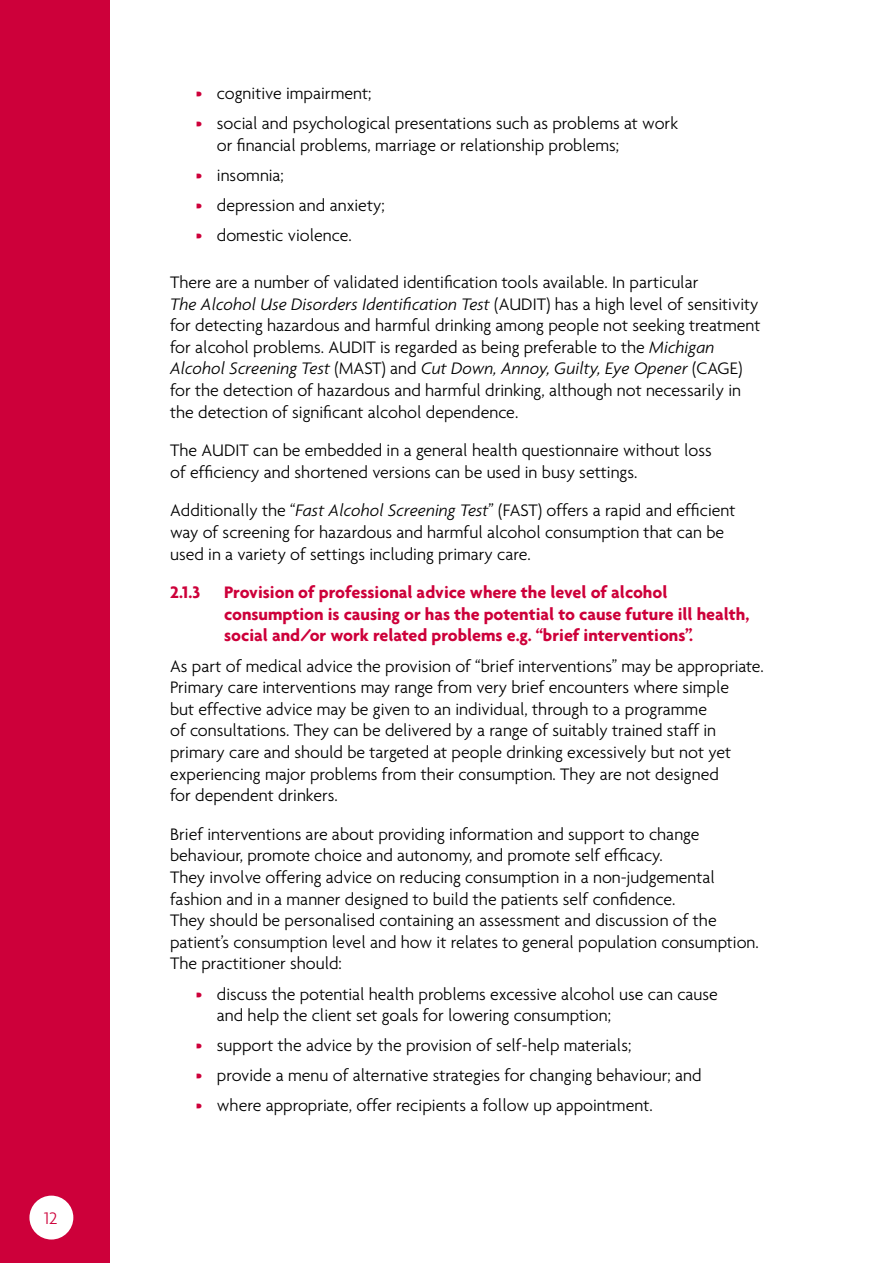
<style>
.page{position:relative;width:893px;height:1263px;background:#fff}
.page>*{position:absolute;margin:0;border:0;box-sizing:border-box;transform-origin:0 0}
.t1{font:300 18px/21.6px "Agenda";color:#000}
.t2{font:700 18px/21.6px "Agenda";color:#cd003a}
.t3{font:300 18px/30.2px "Agenda";color:#cd003a;text-align:justify}
.s1{font-style:italic}
</style>
<div class="page">
<div style="left:0;top:0;width:109px;height:1263px;background:#cd003a"></div>
<div style="left:29px;top:1195px;width:44px;height:44px;background:#fff;border-radius:50%"></div>
<p class="t3" style="left:44px;top:1203px;width:15px">12</p>
<p class="t1" style="left:217px;top:78px;width:463px;line-height:30.2px">cognitive impairment;<br>social and psychological presentations such as problems at work</p>
<p class="t1" style="left:217px;top:129px;width:404px;line-height:30.2px">or financial problems, marriage or relationship problems; insomnia;<br>depression and anxiety;<br>domestic violence.</p>
<p class="t1" style="left:170px;top:271px;width:592px">There are a number of validated identification tools available. In particular<br><span class="s1">The Alcohol Use Disorders Identification Test</span> (AUDIT) has a high level of sensitivity for detecting hazardous and harmful drinking among people not seeking treatment for alcohol problems. AUDIT is regarded as being preferable to the <span class="s1">Michigan Alcohol Screening Test</span> (MAST) and <span class="s1">Cut Down, Annoy, Guilty, Eye Opener</span> (CAGE) for the detection of hazardous and harmful drinking, although not necessarily in the detection of significant alcohol dependence.</p>
<p class="t1" style="left:170px;top:439px;width:543px">The AUDIT can be embedded in a general health questionnaire without loss of efficiency and shortened versions can be used in busy settings.</p>
<p class="t1" style="left:170px;top:500px;width:567px">Additionally the “<span class="s1">Fast Alcohol Screening Test</span>” (FAST) offers a rapid and efficient way of screening for hazardous and harmful alcohol consumption that can be used in a variety of settings including primary care.</p>
<p class="t2" style="left:170px;top:581px;width:32px">2.1.3</p>
<p class="t2" style="left:224px;top:581px;width:527px">Provision of professional advice where the level of alcohol consumption is causing or has the potential to cause future ill health, social and/or work related problems e.g. “brief interventions”.</p>
<p class="t1" style="left:170px;top:655px;width:595px">As part of medical advice the provision of “brief interventions” may be appropriate.<br>Primary care interventions may range from very brief encounters where simple<br>but effective advice may be given to an individual, through to a programme<br>of consultations. They can be delivered by a range of suitably trained staff in primary care and should be targeted at people drinking excessively but not yet experiencing major problems from their consumption. They are not designed<br>for dependent drinkers.</p>
<p class="t1" style="left:170px;top:823px;width:590px">Brief interventions are about providing information and support to change behaviour, promote choice and autonomy, and promote self efficacy.<br>They involve offering advice on reducing consumption in a non-judgemental fashion and in a manner designed to build the patients self confidence.<br>They should be personalised containing an assessment and discussion of the patient’s consumption level and how it relates to general population consumption.<br>The practitioner should:</p>
<p class="t1" style="left:217px;top:983px;width:503px">discuss the potential health problems excessive alcohol use can cause and help the client set goals for lowering consumption;</p>
<p class="t1" style="left:217px;top:1030px;width:486px;line-height:30.2px">support the advice by the provision of self-help materials;<br>provide a menu of alternative strategies for changing behaviour; and where appropriate, offer recipients a follow up appointment.</p>
<p class="t3" style="left:196px;top:78px;width:9px">• •</p>
<p class="t3" style="left:196px;top:160px;width:9px">• • •</p>
<p class="t3" style="left:196px;top:978px;width:9px">•</p>
<p class="t3" style="left:196px;top:1030px;width:9px">• • •</p>
</div>
